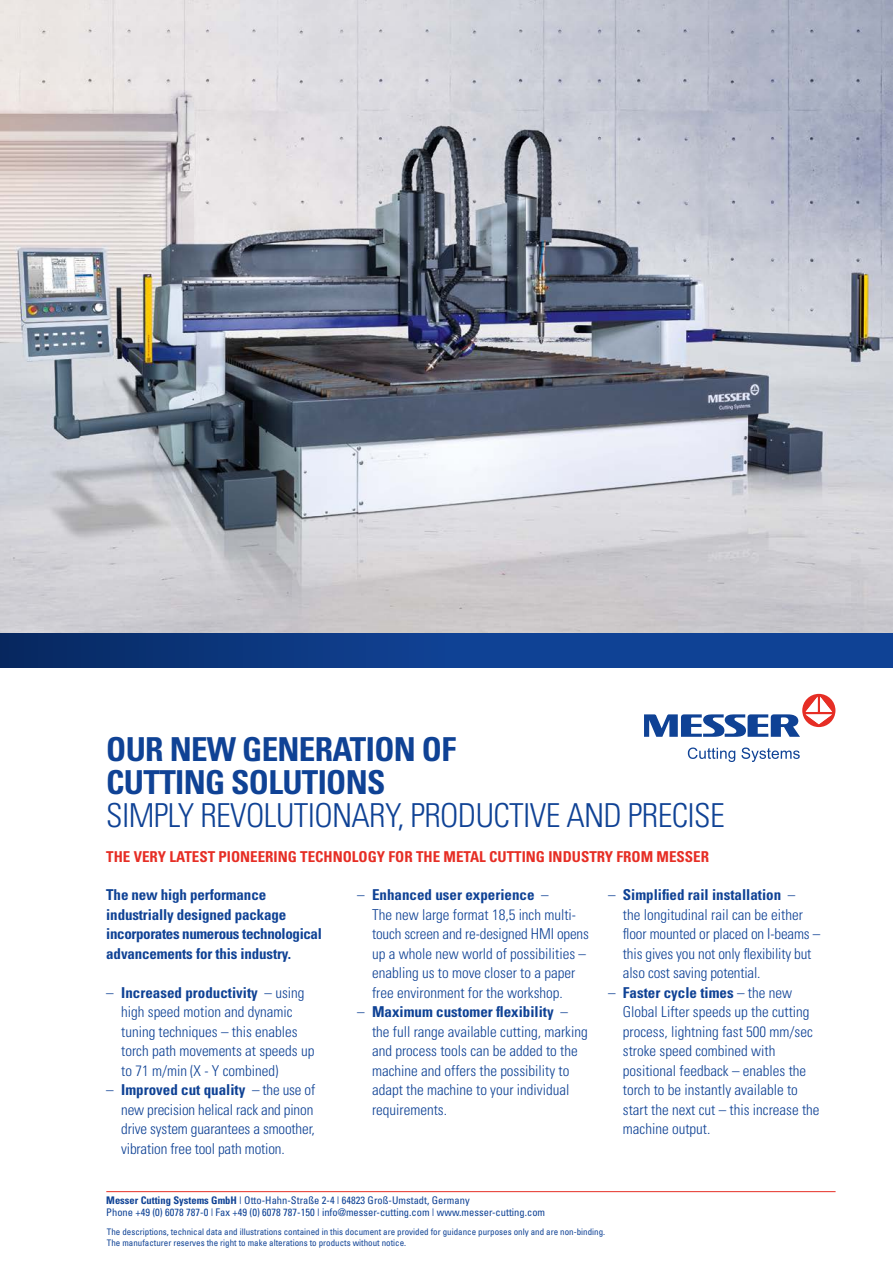
<style>
.page{position:relative;width:893px;height:1263px;background:#fff}
.page>*{position:absolute;margin:0;border:0;box-sizing:border-box;transform-origin:0 0}
.t1{font:300 condensed 33px "Univers";letter-spacing:-.02em;color:#0f4295}
.t2{font:700 condensed 33px/33px "Univers";letter-spacing:-.02em;color:#0f4295}
.t3{font:300 condensed 15px/19.5px "Univers";color:#0f4295}
.t4{font:700 condensed 15px/19.5px "Univers";letter-spacing:-.01em;color:#0f4295}
.t5{font:700 condensed 15px "Univers";color:#e62e25}
.t6{font:condensed 10.5px/12px "Univers";color:#0f4295}
.t7{font:condensed 9px/10.5px "Univers";color:#0f4295}
.s1{font-weight:700}
</style>
<div class="page">
<img style="left:0;top:0;width:893px;height:633px">
<svg style="left:644px;top:694px;width:191px;height:43px"></svg>
<svg style="left:688px;top:747px;width:47px;height:15px"></svg>
<svg style="left:741px;top:747px;width:59px;height:15px"></svg>
<div style="left:0;top:633px;width:893px;height:34px;background:linear-gradient(to right,#092f6d,#1149a2)"></div>
<hr style="left:106px;top:1191px;width:730px;height:1px;background:#e62e25">
<h1 class="t2" style="left:106px;top:732px;width:351px">OUR NEW GENERATION OF<br>CUTTING SOLUTIONS</h1>
<h1 class="t1" style="left:106px;top:796px;width:620px">SIMPLY REVOLUTIONARY, PRODUCTIVE AND PRECISE</h1>
<p class="t5" style="left:106px;top:847px;width:604px">THE VERY LATEST PIONEERING TECHNOLOGY FOR THE METAL CUTTING INDUSTRY FROM MESSER</p>
<p class="t3" style="left:623px;top:885px;width:199px;text-indent:-15px">– <span class="s1">Simplified rail installation</span> –<br>the longitudinal rail can be either floor mounted or placed on I-beams – this gives you not only flexibility but also cost saving potential.</p>
<p class="t3" style="left:623px;top:983px;width:198px;text-indent:-15px">– <span class="s1">Faster cycle times</span> – the new<br>Global Lifter speeds up the cutting process, lightning fast 500 mm/sec stroke speed combined with positional feedback – enables the torch to be instantly available to start the next cut – this increase the machine output.</p>
<p class="t4" style="left:106px;top:885px;width:217px">The new high performance industrially designed package incorporates numerous technological advancements for this industry.</p>
<p class="t3" style="left:121px;top:983px;width:195px;text-indent:-15px">– <span class="s1">Increased productivity</span> – using high speed motion and dynamic tuning techniques – this enables torch path movements at speeds up to 71 m/min (X - Y combined)</p>
<p class="t3" style="left:121px;top:1080px;width:196px;text-indent:-15px">– <span class="s1">Improved cut quality</span> – the use of new precision helical rack and pinon drive system guarantees a smoother, vibration free tool path motion.</p>
<p class="t3" style="left:372px;top:885px;width:218px;text-indent:-15px">– <span class="s1">Enhanced user experience</span> –<br>The new large format 18,5 inch multi&shy;touch screen and re-designed HMI opens up a whole new world of possibilities – enabling us to move closer to a paper free environment for the workshop.</p>
<p class="t3" style="left:372px;top:1002px;width:217px;text-indent:-15px">– <span class="s1">Maximum customer flexibility</span> – the full range available cutting, marking and process tools can be added to the machine and offers the possibility to adapt the machine to your individual requirements.</p>
<p class="t6" style="left:106px;top:1194px;width:440px"><span class="s1">Messer Cutting Systems GmbH</span> | Otto-Hahn-Straße 2-4 | 64823 Groß-Umstadt, Germany<br>Phone +49 (0) 6078 787-0 | Fax +49 (0) 6078 787-150 | info@messer-cutting.com | www.messer-cutting.com</p>
<p class="t7" style="left:107px;top:1226px;width:500px">The descriptions, technical data and illustrations contained in this document are provided for guidance purposes only and are non-binding.<br>The manufacturer reserves the right to make alterations to products without notice.</p>
</div>
